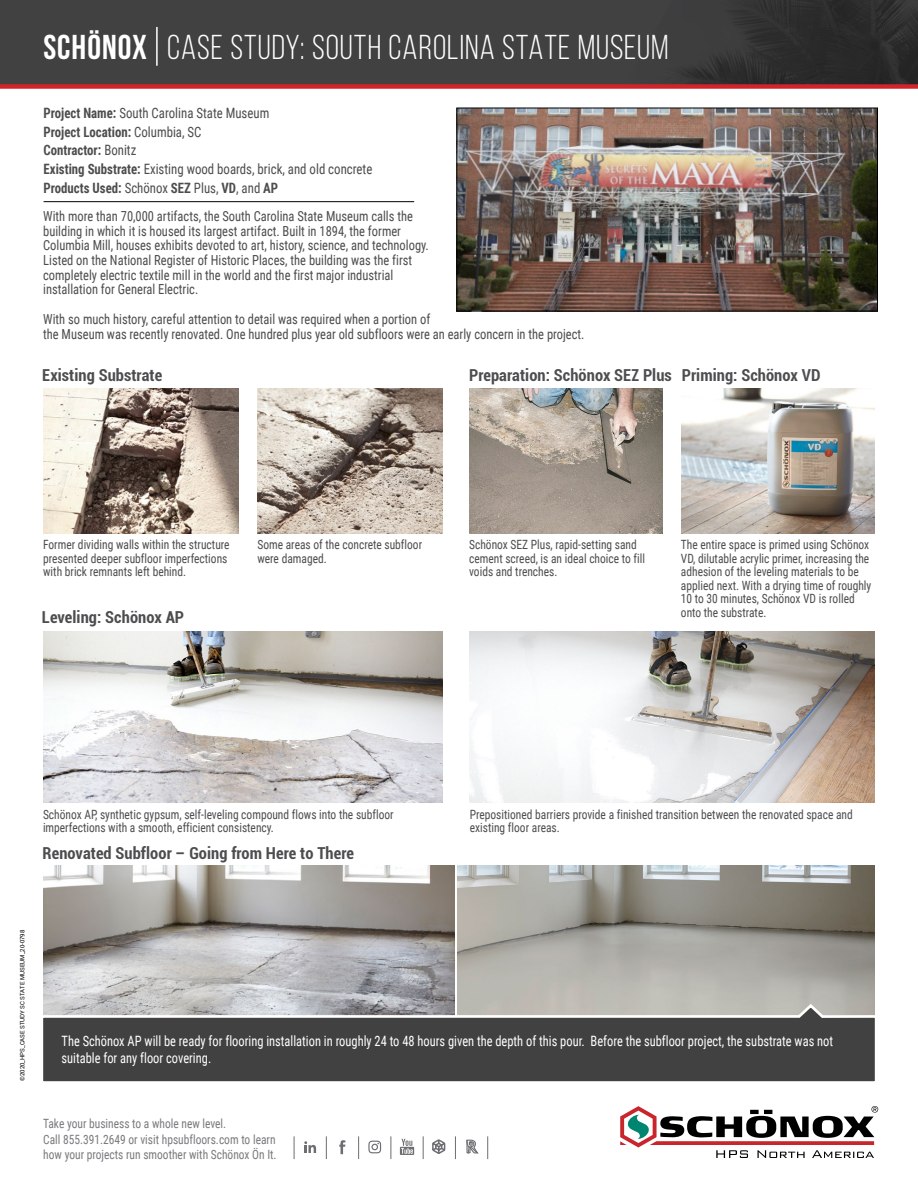
<style>
.page{position:relative;width:918px;height:1188px;background:#fff}
.page>*{position:absolute;margin:0;border:0;box-sizing:border-box;transform-origin:0 0}
.t1{font:34.5px "Bebas Neue";letter-spacing:.03em;color:#fff}
.t2{font:700 condensed 16.5px "Roboto";letter-spacing:.005em;color:#4d4d4f}
.t3{font:extra-condensed 14.25px/17.7px "Roboto";color:#fff}
.t4{font:extra-condensed 14.25px "Roboto";color:#4d4d4f}
.t5{font:700 condensed 14.25px/18.8px "Roboto Extra";color:#4d4d4f}
.t6{font:extra-condensed 13.8px/14.7px "Roboto";color:#4d4d4f}
.t7{font:extra-condensed 12.75px/13.5px "Roboto";color:#4d4d4f}
.t8{font:extra-condensed 12.75px/15.3px "Roboto";color:#797a7d}
.t9{font:6px "Roboto";color:#000}
.s1{font-weight:700}
.s2{font-family:"Roboto Extra";font-weight:700;font-stretch:condensed}
.s3{font-family:"Roboto";font-weight:400;font-stretch:extra-condensed}
</style>
<div class="page">
<div style="left:0;top:0;width:918px;height:86px;background:#424142"></div>
<div style="left:0;top:84px;width:918px;height:5px;background:#d2232a"></div>
<hr style="left:156px;top:27px;width:2px;height:39px;background:#fff">
<hr style="left:44px;top:201px;width:370px;height:1px;background:#000">
<img style="left:43px;top:388px;width:195px;height:145px">
<img style="left:258px;top:388px;width:184px;height:145px">
<img style="left:682px;top:388px;width:192px;height:145px">
<img style="left:470px;top:388px;width:192px;height:145px">
<img style="left:457px;top:866px;width:418px;height:136px">
<img style="left:43px;top:866px;width:411px;height:136px">
<svg style="left:43px;top:1002px;width:832px;height:80px;background:#5d5d5d"></svg>
<img style="left:43px;top:632px;width:399px;height:171px">
<img style="left:470px;top:632px;width:404px;height:170px">
<img style="left:459px;top:110px;width:417px;height:199px">
<div style="left:457px;top:108px;width:421px;height:203px;border:1px solid #000"></div>
<img style="left:677px;top:0;width:241px;height:84px">
<svg style="left:620px;top:1106px;width:258px;height:52px"></svg>
<svg style="left:304px;top:1141px;width:12px;height:12px"></svg>
<svg style="left:339px;top:1140px;width:6px;height:14px"></svg>
<svg style="left:368px;top:1141px;width:13px;height:12px"></svg>
<svg style="left:400px;top:1139px;width:14px;height:16px"></svg>
<svg style="left:294px;top:1136px;width:1px;height:23px"></svg>
<svg style="left:326px;top:1136px;width:1px;height:23px"></svg>
<svg style="left:358px;top:1136px;width:1px;height:23px"></svg>
<svg style="left:391px;top:1136px;width:1px;height:23px"></svg>
<svg style="left:423px;top:1136px;width:1px;height:23px"></svg>
<svg style="left:432px;top:1139px;width:14px;height:15px"></svg>
<svg style="left:455px;top:1136px;width:1px;height:23px"></svg>
<svg style="left:487px;top:1136px;width:1px;height:23px"></svg>
<svg style="left:466px;top:1140px;width:13px;height:14px"></svg>
<h1 class="t1" style="left:43px;top:29px;width:627px"><span class="s1">SCHÖNOX</span> CASE STUDY: SOUTH CAROLINA STATE MUSEUM</h1>
<p class="t4" style="left:44px;top:104px;width:227px"><span class="s2">Project Name:</span> South Carolina State Museum</p>
<p class="t5" style="left:44px;top:122px;width:159px">Project Location: <span class="s3">Columbia, SC<br></span>Contractor: <span class="s3">Bonitz</span></p>
<p class="t4" style="left:44px;top:161px;width:330px"><span class="s2">Existing Substrate:</span> Existing wood boards, brick, and old concrete</p>
<p class="t5" style="left:44px;top:178px;width:236px">Products Used: <span class="s3">Schönox</span> SEZ <span class="s3">Plus,</span> VD<span class="s3">, and</span> AP</p>
<p class="t6" style="left:43px;top:209px;width:387px">With more than 70,000 artifacts, the South Carolina State Museum calls the building in which it is housed its largest artifact. Built in 1894, the former Columbia Mill, houses exhibits devoted to art, history, science, and technology.<br>Listed on the National Register of Historic Places, the building was the first completely electric textile mill in the world and the first major industrial installation for General Electric.</p>
<p class="t6" style="left:43px;top:312px;width:543px">With so much history, careful attention to detail was required when a portion of<br>the Museum was recently renovated. One hundred plus year old subfloors were an early concern in the project.</p>
<p class="t2" style="left:42px;top:363px;width:122px">Existing Substrate</p>
<p class="t2" style="left:469px;top:363px;width:353px">Preparation: Schönox SEZ Plus Priming: Schönox VD</p>
<p class="t7" style="left:257px;top:538px;width:166px">Some areas of the concrete subfloor were damaged.</p>
<p class="t7" style="left:43px;top:538px;width:188px">Former dividing walls within the structure presented deeper subfloor imperfections with brick remnants left behind.</p>
<p class="t7" style="left:681px;top:538px;width:192px">The entire space is primed using Schönox VD, dilutable acrylic primer, increasing the adhesion of the leveling materials to be applied next. With a drying time of roughly 10 to 30 minutes, Schönox VD is rolled onto the substrate.</p>
<p class="t7" style="left:469px;top:538px;width:177px">Schönox SEZ Plus, rapid-setting sand cement screed, is an ideal choice to fill voids and trenches.</p>
<p class="t2" style="left:42px;top:606px;width:144px">Leveling: Schönox AP</p>
<p class="t7" style="left:43px;top:808px;width:352px">Schönox AP, synthetic gypsum, self-leveling compound flows into the subfloor imperfections with a smooth, efficient consistency.</p>
<p class="t2" style="left:43px;top:842px;width:313px">Renovated Subfloor – Going from Here to There</p>
<p class="t7" style="left:470px;top:808px;width:385px">Prepositioned barriers provide a finished transition between the renovated space and existing floor areas.</p>
<p class="t9" style="left:18px;top:1081px;width:153px;rotate:-90deg">©2020_HPS_CASE STUDY SC STATE MUSEUM_20-0798</p>
<p class="t3" style="left:62px;top:1032px;width:773px">The Schönox AP will be ready for flooring installation in roughly 24 to 48 hours given the depth of this pour. Before the subfloor project, the substrate was not suitable for any floor covering.</p>
<p class="t8" style="left:43px;top:1116px;width:235px">Take your business to a whole new level.<br>Call 855.391.2649 or visit hpsubfloors.com to learn how your projects run smoother with Schönox Ön It.</p>
</div>
